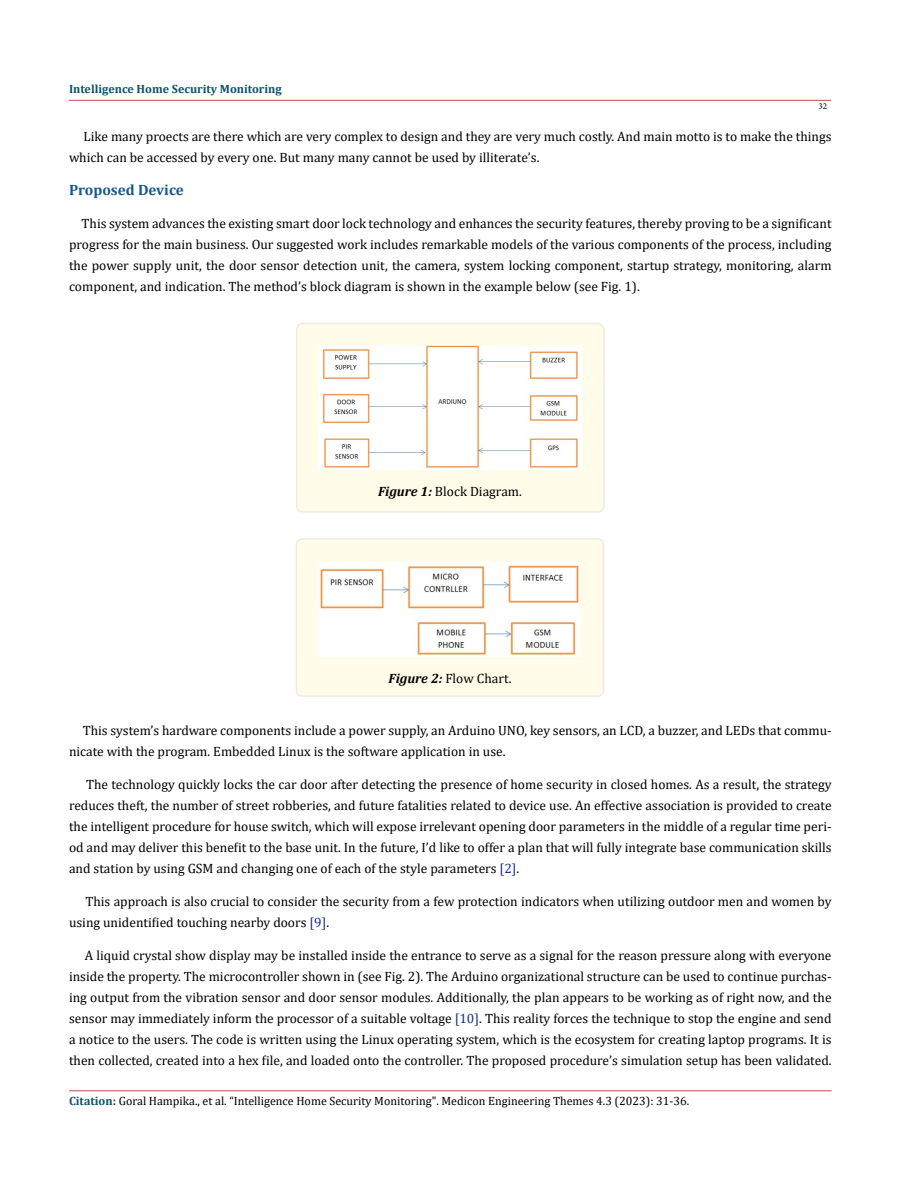
<style>
.page{position:relative;width:900px;height:1188px;background:#fff}
.page>*{position:absolute;margin:0;border:0;box-sizing:border-box;transform-origin:0 0}
.t1{font:700 15px "Cambria";color:#15588c}
.t2{font:13.5px/21px "Cambria";color:#000}
.t3{font:12px "Cambria";color:#000}
.t4{font:700 12px "Cambria";color:#0e536a}
.t5{font:9px "Minion Pro";color:#000}
.s1{font-weight:700;font-style:italic}
.s2{color:#152c8c}
.s3{font-weight:700;color:#0e536a}
.s4{font-weight:700;color:#173e88}
</style>
<div class="page">
<hr style="left:69px;top:1091px;width:763px;height:1px;background:#c0504d">
<hr style="left:69px;top:100px;width:762px;height:1px;background:#c0504d">
<div style="left:297px;top:324px;width:307px;height:188px;background:#fffde9;border-radius:6px"></div>
<div style="left:296px;top:323px;width:309px;height:190px;border:2px solid #eeece1;border-radius:6px"></div>
<img style="left:318px;top:345px;width:264px;height:125px">
<div style="left:296px;top:539px;width:308px;height:157px;background:#fffde9;border-radius:6px"></div>
<div style="left:296px;top:538px;width:308px;height:159px;border:2px solid #eeece1;border-radius:6px"></div>
<img style="left:320px;top:563px;width:260px;height:94px">
<p class="t4" style="left:69px;top:81px;width:214px">Intelligence Home Security Monitoring</p>
<p class="t5" style="left:818px;top:100px;width:10px">32</p>
<p class="t2" style="left:69px;top:126px;width:764px;text-indent:15px">Like many proects are there which are very complex to design and they are very much costly. And main motto is to make the things which can be accessed by every one. But many many cannot be used by illiterate’s.</p>
<p class="t1" style="left:69px;top:180px;width:116px">Proposed Device</p>
<p class="t2" style="left:69px;top:213px;width:764px;text-align:justify;text-indent:13px">This system advances the existing smart door lock technology and enhances the security features, thereby proving to be a significant progress for the main business. Our suggested work includes remarkable models of the various components of the process, including the power supply unit, the door sensor detection unit, the camera, system locking component, startup strategy, monitoring, alarm component, and indication. The method’s block diagram is shown in the example below (see Fig. 1).</p>
<p class="t2" style="left:378px;top:481px;width:145px"><span class="s1">Figure 1:</span> Block Diagram.</p>
<p class="t2" style="left:388px;top:668px;width:125px"><span class="s1">Figure 2:</span> Flow Chart.</p>
<p class="t2" style="left:69px;top:720px;width:764px;text-indent:14px">This system’s hardware components include a power supply, an Arduino UNO, key sensors, an LCD, a buzzer, and LEDs that commu&shy;nicate with the program. Embedded Linux is the software application in use.</p>
<p class="t2" style="left:69px;top:774px;width:764px;text-align:justify;text-indent:17px">The technology quickly locks the car door after detecting the presence of home security in closed homes. As a result, the strategy reduces theft, the number of street robberies, and future fatalities related to device use. An effective association is provided to create the intelligent procedure for house switch, which will expose irrelevant opening door parameters in the middle of a regular time peri&shy;od and may deliver this benefit to the base unit. In the future, I’d like to offer a plan that will fully integrate base communication skills and station by using GSM and changing one of each of the style parameters <span class="s2">[2]</span>.</p>
<p class="t2" style="left:69px;top:891px;width:764px;text-indent:16px">This approach is also crucial to consider the security from a few protection indicators when utilizing outdoor men and women by using unidentified touching nearby doors <span class="s2">[9]</span>.</p>
<p class="t2" style="left:69px;top:945px;width:764px;text-align:justify;text-indent:16px">A liquid crystal show display may be installed inside the entrance to serve as a signal for the reason pressure along with everyone inside the property. The microcontroller shown in (see Fig. 2). The Arduino organizational structure can be used to continue purchas&shy;ing output from the vibration sensor and door sensor modules. Additionally, the plan appears to be working as of right now, and the sensor may immediately inform the processor of a suitable voltage <span class="s2">[10]</span>. This reality forces the technique to stop the engine and send a notice to the users. The code is written using the Linux operating system, which is the ecosystem for creating laptop programs. It is then collected, created into a hex file, and loaded onto the controller. The proposed procedure’s simulation setup has been validated.</p>
<p class="t3" style="left:69px;top:1094px;width:622px"><span class="s3">Citation</span><span class="s4">:</span> Goral Hampika., et al. “Intelligence Home Security Monitoring". Medicon Engineering Themes 4.3 (2023): 31-36.</p>
</div>
